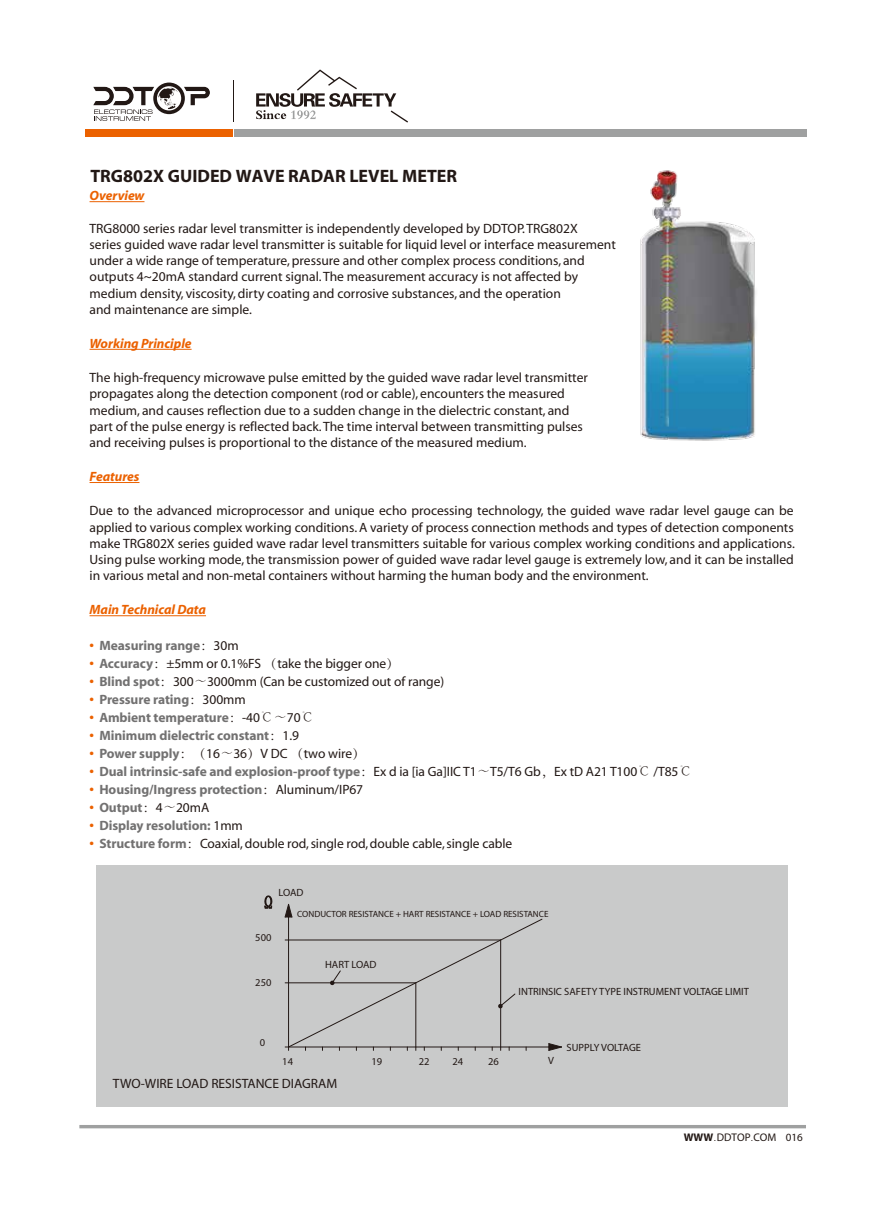
<style>
.page{position:relative;width:893px;height:1212px;background:#fff}
.page>*{position:absolute;margin:0;border:0;box-sizing:border-box;transform-origin:0 0}
.t1{font:700 18px "Myriad";color:#221815}
.t2{font:13.5px/16.2px "Myriad";color:#221815}
.t3{font:700 13.5px "Myriad";letter-spacing:-.005em;color:#727171}
.t4{font:italic 700 13.5px "Myriad";letter-spacing:-.005em;color:#eb6100}
.t5{font:11.1px "Myriad";color:#221815}
.t6{font:11.1px "FZXH1 JW GB1 0";color:#221815}
.t7{font:10.5px "Myriad";color:#221815}
.t8{font:9px "Myriad";color:#221815}
.s1{color:#eb6100}
.s2{font-family:"Adobe Song Std";font-weight:300;color:#221815}
.s3{font-weight:400;color:#221815}
.s4{font-weight:700;color:#eb6100}
.s5{font-weight:700;color:#727171}
.s6{font-family:"Adobe Song Std";font-weight:300}
.s7{font-weight:700}
.s8{font-family:"FZXH1 JW GB1 0"}
</style>
<div class="page">
<hr style="left:90px;top:201px;width:54px;height:1px;background:#eb6100">
<hr style="left:90px;top:349px;width:102px;height:1px;background:#eb6100">
<hr style="left:90px;top:482px;width:49px;height:1px;background:#eb6100">
<hr style="left:90px;top:615px;width:116px;height:1px;background:#eb6100">
<img style="left:640px;top:170px;width:116px;height:271px">
<div style="left:96px;top:865px;width:691px;height:242px;background:#c9caca"></div>
<svg style="left:265px;top:896px;width:7px;height:12px"></svg>
<svg style="left:284px;top:903px;width:278px;height:148px"></svg>
<div style="left:234px;top:129px;width:572px;height:8px;background:#9fa0a0"></div>
<div style="left:85px;top:129px;width:148px;height:8px;background:#eb6100"></div>
<hr style="left:79px;top:1125px;width:727px;height:3px;background:#9fa0a0">
<hr style="left:233px;top:80px;width:1px;height:41px;background:#221815">
<svg style="left:93px;top:83px;width:117px;height:38px"></svg>
<svg style="left:256px;top:69px;width:152px;height:54px"></svg>
<p class="t1" style="left:90px;top:166px;width:368px">TRG802X GUIDED WAVE RADAR LEVEL METER</p>
<p class="t4" style="left:90px;top:189px;width:56px">Overview</p>
<p class="t2" style="left:90px;top:221px;width:528px">TRG8000 series radar level transmitter is independently developed by DDTOP. TRG802X<br>series guided wave radar level transmitter is suitable for liquid level or interface measurement under a wide range of temperature, pressure and other complex process conditions, and outputs 4~20mA standard current signal. The measurement accuracy is not affected by medium density, viscosity, dirty coating and corrosive substances, and the operation<br>and maintenance are simple.</p>
<p class="t4" style="left:90px;top:336px;width:104px">Working Principle</p>
<p class="t2" style="left:90px;top:370px;width:500px">The high-frequency microwave pulse emitted by the guided wave radar level transmitter propagates along the detection component (rod or cable), encounters the measured medium, and causes reflection due to a sudden change in the dielectric constant, and part of the pulse energy is reflected back. The time interval between transmitting pulses and receiving pulses is proportional to the distance of the measured medium.</p>
<p class="t4" style="left:90px;top:470px;width:51px">Features</p>
<p class="t2" style="left:90px;top:503px;width:707px;text-align:justify">Due to the advanced microprocessor and unique echo processing technology, the guided wave radar level gauge can be applied to various complex working conditions. A variety of process connection methods and types of detection components make TRG802X series guided wave radar level transmitters suitable for various complex working conditions and applications.<br>Using pulse working mode, the transmission power of guided wave radar level gauge is extremely low, and it can be installed in various metal and non-metal containers without harming the human body and the environment.</p>
<p class="t4" style="left:90px;top:603px;width:118px">Main Technical Data</p>
<p class="t3" style="left:90px;top:639px;width:151px"><span class="s1">•</span> Measuring range<span class="s2">：</span><span class="s3">30m</span></p>
<p class="t2" style="left:90px;top:656px;width:312px"><span class="s4">•</span> <span class="s5">Accuracy</span><span class="s6">：</span>±5mm or 0.1%FS <span class="s6">（</span>take the bigger one<span class="s6">）</span></p>
<p class="t2" style="left:90px;top:674px;width:356px"><span class="s4">•</span> <span class="s5">Blind spot</span><span class="s6">：</span>300<span class="s6">～</span>3000mm (Can be customized out of range)</p>
<p class="t3" style="left:90px;top:693px;width:158px"><span class="s1">•</span> Pressure rating<span class="s2">：</span><span class="s3">300mm</span></p>
<p class="t3" style="left:90px;top:711px;width:226px"><span class="s1">•</span> Ambient temperature<span class="s2">：</span><span class="s3">-40</span><span class="s2">℃～</span><span class="s3">70</span><span class="s2">℃</span></p>
<p class="t3" style="left:90px;top:729px;width:211px"><span class="s1">•</span> Minimum dielectric constant<span class="s2">：</span><span class="s3">1.9</span></p>
<p class="t2" style="left:90px;top:746px;width:277px"><span class="s4">•</span> <span class="s5">Power supply</span><span class="s6">：（</span>16<span class="s6">～</span>36<span class="s6">）</span>V DC <span class="s6">（</span>two wire<span class="s6">）</span></p>
<p class="t3" style="left:90px;top:765px;width:604px"><span class="s1">•</span> Dual intrinsic-safe and explosion-proof type<span class="s2">：</span><span class="s3">Ex d ia [ia Ga]IIC T1</span><span class="s2">～</span><span class="s3">T5/T6 Gb</span><span class="s2">，</span><span class="s3">Ex tD A21 T100</span><span class="s2">℃</span> <span class="s3">/T85</span><span class="s2">℃</span></p>
<p class="t3" style="left:90px;top:783px;width:275px"><span class="s1">•</span> Housing/Ingress protection<span class="s2">：</span><span class="s3">Aluminum/IP67</span></p>
<p class="t3" style="left:90px;top:801px;width:121px"><span class="s1">•</span> Output<span class="s2">：</span><span class="s3">4</span><span class="s2">～</span><span class="s3">20mA</span></p>
<p class="t3" style="left:90px;top:819px;width:155px"><span class="s1">•</span> Display resolution: <span class="s3">1mm</span></p>
<p class="t2" style="left:90px;top:836px;width:424px"><span class="s4">•</span> <span class="s5">Structure form</span><span class="s6">：</span>Coaxial, double rod, single rod, double cable, single cable</p>
<p class="t7" style="left:279px;top:888px;width:27px">LOAD</p>
<p class="t7" style="left:255px;top:933px;width:18px">500</p>
<p class="t7" style="left:255px;top:977px;width:18px">250</p>
<p class="t7" style="left:260px;top:1037px;width:7px">0</p>
<p class="t8" style="left:297px;top:909px;width:253px">CONDUCTOR RESISTANCE + HART RESISTANCE + LOAD RESISTANCE</p>
<p class="t7" style="left:325px;top:959px;width:53px">HART LOAD</p>
<p class="t7" style="left:519px;top:986px;width:232px">INTRINSIC SAFETY TYPE INSTRUMENT VOLTAGE LIMIT</p>
<p class="t7" style="left:567px;top:1042px;width:76px">SUPPLY VOLTAGE</p>
<p class="t7" style="left:282px;top:1056px;width:12px">14</p>
<p class="t7" style="left:372px;top:1056px;width:12px">19</p>
<p class="t7" style="left:419px;top:1056px;width:12px">22</p>
<p class="t7" style="left:453px;top:1056px;width:12px">24</p>
<p class="t7" style="left:488px;top:1056px;width:12px">26</p>
<p class="t7" style="left:548px;top:1056px;width:7px">V</p>
<p class="t2" style="left:113px;top:1076px;width:226px">TWO-WIRE LOAD RESISTANCE DIAGRAM</p>
<p class="t5" style="left:684px;top:1132px;width:121px"><span class="s7">WWW</span><span class="s8">.</span>DDTOP COM 016</p>
<p class="t6" style="left:750px;top:1131px;width:5px">.</p>
</div>
